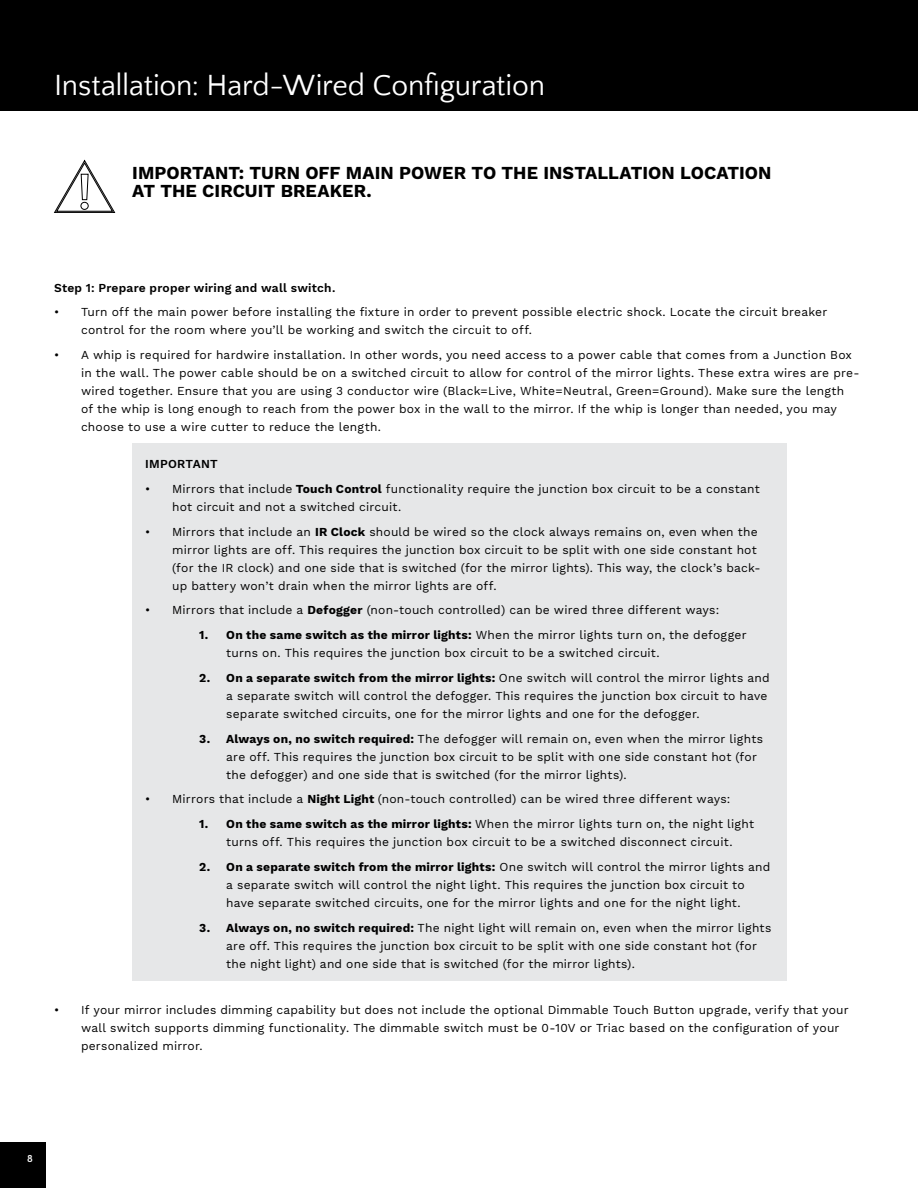
<style>
.page{position:relative;width:918px;height:1188px;background:#fff}
.page>*{position:absolute;margin:0;border:0;box-sizing:border-box;transform-origin:0 0}
.t1{font:30px "Quattrocento Sans";letter-spacing:-.01em;color:#fff}
.t2{font:700 18px/18px "Work Sans";color:#000}
.t3{font:12px/18px "Work Sans";letter-spacing:.015em;color:#000}
.t4{font:600 12px "Work Sans";letter-spacing:.015em;color:#000}
.t5{font:700 10.5px "Quattrocento Sans";color:#fff}
.s1{font-weight:700}
</style>
<div class="page">
<div style="left:0;top:1142px;width:46px;height:46px;background:#000"></div>
<div style="left:0;top:0;width:918px;height:111px;background:#000"></div>
<div style="left:132px;top:444px;width:654px;height:537px;background:#e6e7e8"></div>
<svg style="left:54px;top:160px;width:62px;height:53px"></svg>
<h1 class="t1" style="left:54px;top:70px;width:493px">Installation: Hard-Wired Configuration</h1>
<h2 class="t2" style="left:132px;top:165px;width:641px">IMPORTANT: TURN OFF MAIN POWER TO THE INSTALLATION LOCATION<br>AT THE CIRCUIT BREAKER.</h2>
<p class="t4" style="left:54px;top:281px;width:283px">Step 1: Prepare proper wiring and wall switch.</p>
<p class="t3" style="left:81px;top:304px;width:748px;text-indent:-27px">• Turn off the main power before installing the fixture in order to prevent possible electric shock. Locate the circuit breaker control for the room where you’ll be working and switch the circuit to off.</p>
<p class="t3" style="left:81px;top:347px;width:780px;text-indent:-27px">• A whip is required for hardwire installation. In other words, you need access to a power cable that comes from a Junction Box in the wall. The power cable should be on a switched circuit to allow for control of the mirror lights. These extra wires are pre&shy;wired together. Ensure that you are using 3 conductor wire (Black=Live, White=Neutral, Green=Ground). Make sure the length<br>of the whip is long enough to reach from the power box in the wall to the mirror. If the whip is longer than needed, you may choose to use a wire cutter to reduce the length.</p>
<p class="t4" style="left:145px;top:457px;width:74px">IMPORTANT</p>
<p class="t3" style="left:172px;top:480px;width:589px;text-indent:-27px">• Mirrors that include <span class="s1">Touch Control</span> functionality require the junction box circuit to be a constant hot circuit and not a switched circuit.</p>
<p class="t3" style="left:172px;top:523px;width:590px;text-indent:-27px">• Mirrors that include an <span class="s1">IR Clock</span> should be wired so the clock always remains on, even when the mirror lights are off. This requires the junction box circuit to be split with one side constant hot (for the IR clock) and one side that is switched (for the mirror lights). This way, the clock’s back&shy;up battery won’t drain when the mirror lights are off.</p>
<p class="t3" style="left:145px;top:602px;width:576px">• Mirrors that include a <span class="s1">Defogger</span> (non-touch controlled) can be wired three different ways:</p>
<p class="t3" style="left:226px;top:627px;width:522px;text-indent:-27px"><span class="s1">1. On the same switch as the mirror lights:</span> When the mirror lights turn on, the defogger turns on. This requires the junction box circuit to be a switched circuit.</p>
<p class="t3" style="left:226px;top:669px;width:545px;text-indent:-27px"><span class="s1">2. On a separate switch from the mirror lights:</span> One switch will control the mirror lights and a separate switch will control the defogger. This requires the junction box circuit to have separate switched circuits, one for the mirror lights and one for the defogger.</p>
<p class="t3" style="left:226px;top:730px;width:539px;text-indent:-27px"><span class="s1">3. Always on, no switch required:</span> The defogger will remain on, even when the mirror lights are off. This requires the junction box circuit to be split with one side constant hot (for the defogger) and one side that is switched (for the mirror lights).</p>
<p class="t3" style="left:145px;top:791px;width:587px">• Mirrors that include a <span class="s1">Night Light</span> (non-touch controlled) can be wired three different ways:</p>
<p class="t3" style="left:199px;top:816px;width:556px;text-align:center"><span class="s1">1. On the same switch as the mirror lights:</span> When the mirror lights turn on, the night light turns off. This requires the junction box circuit to be a switched disconnect circuit.</p>
<p class="t3" style="left:199px;top:858px;width:573px;text-align:center"><span class="s1">2. On a separate switch from the mirror lights:</span> One switch will control the mirror lights and a separate switch will control the night light. This requires the junction box circuit to<br>have separate switched circuits, one for the mirror lights and one for the night light.</p>
<p class="t3" style="left:226px;top:919px;width:547px;text-indent:-27px"><span class="s1">3. Always on, no switch required:</span> The night light will remain on, even when the mirror lights are off. This requires the junction box circuit to be split with one side constant hot (for the night light) and one side that is switched (for the mirror lights).</p>
<p class="t3" style="left:81px;top:1001px;width:769px;text-indent:-27px">• If your mirror includes dimming capability but does not include the optional Dimmable Touch Button upgrade, verify that your wall switch supports dimming functionality. The dimmable switch must be 0-10V or Triac based on the configuration of your personalized mirror.</p>
<p class="t5" style="left:27px;top:1153px;width:7px">8</p>
</div>
